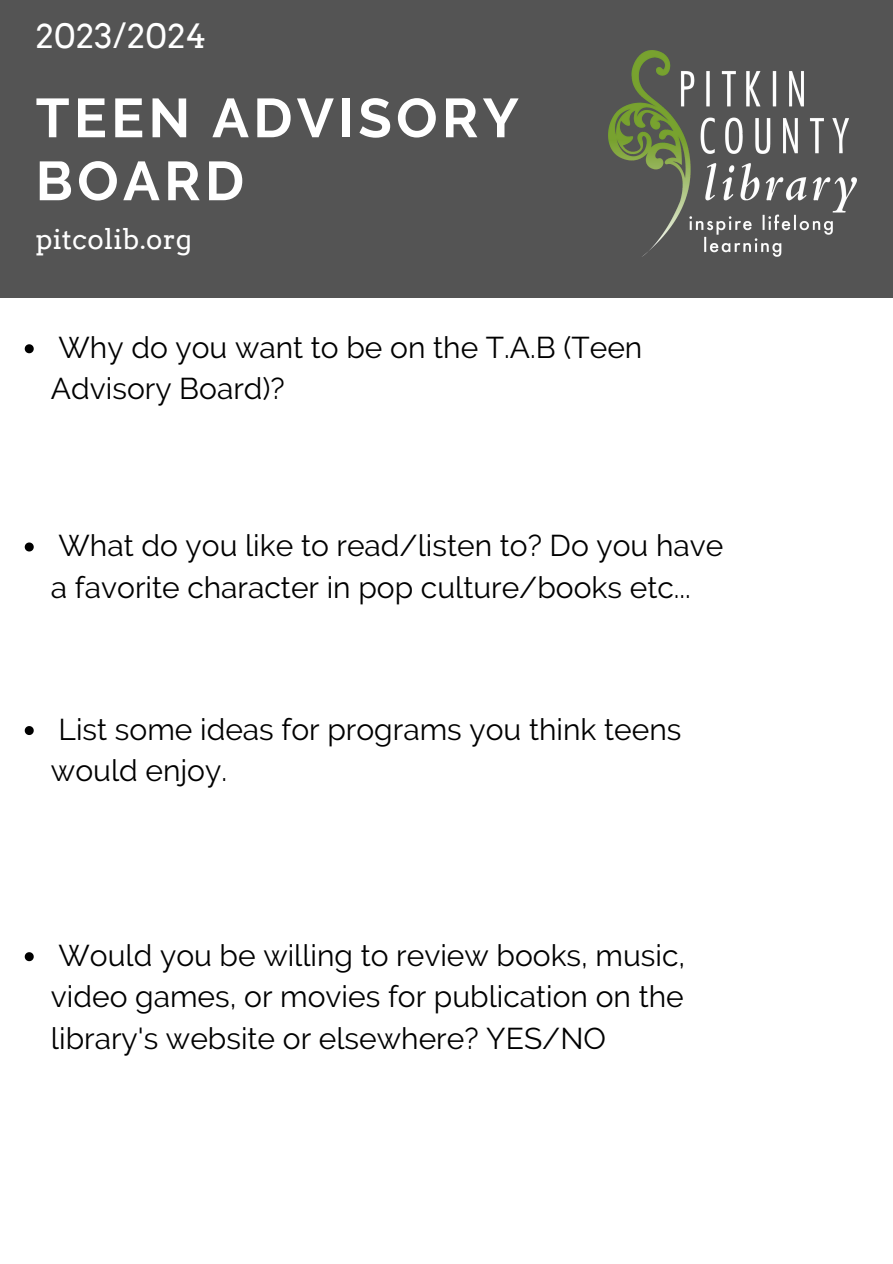
<style>
.page{position:relative;width:893px;height:1264px;background:#fff}
.page>*{position:absolute;margin:0;border:0;box-sizing:border-box;transform-origin:0 0}
.t1{font:700 54.75px/63px "Raleway";letter-spacing:.08em;color:#fff}
.t2{font:33.45px "Arvo";letter-spacing:.01em;color:#fff}
.t3{font:30px/41.5px "Raleway";color:#000}
.t4{font:27.45px "Arvo";letter-spacing:.01em;color:#fff}
</style>
<div class="page">
<div style="left:0;top:0;width:892px;height:297px;background:#545454"></div>
<svg style="left:25px;top:344px;width:9px;height:9px"></svg>
<svg style="left:25px;top:542px;width:9px;height:9px"></svg>
<svg style="left:25px;top:726px;width:9px;height:9px"></svg>
<svg style="left:25px;top:952px;width:9px;height:9px"></svg>
<img style="left:608px;top:50px;width:248px;height:207px">
<p class="t2" style="left:36px;top:16px;width:172px">2023/2024</p>
<p class="t1" style="left:36px;top:86px;width:484px">TEEN ADVISORY<br>BOARD</p>
<p class="t4" style="left:36px;top:222px;width:158px">pitcolib.org</p>
<p class="t3" style="left:51px;top:326px;width:593px">Why do you want to be on the T.A.B (Teen<br>Advisory Board)?</p>
<p class="t3" style="left:51px;top:524px;width:674px">What do you like to read/listen to? Do you have a favorite character in pop culture/books etc...</p>
<p class="t3" style="left:51px;top:708px;width:632px">List some ideas for programs you think teens would enjoy.</p>
<p class="t3" style="left:51px;top:934px;width:635px;text-align:justify">Would you be willing to review books, music, video games, or movies for publication on the library's website or elsewhere? YES/NO</p>
</div>
